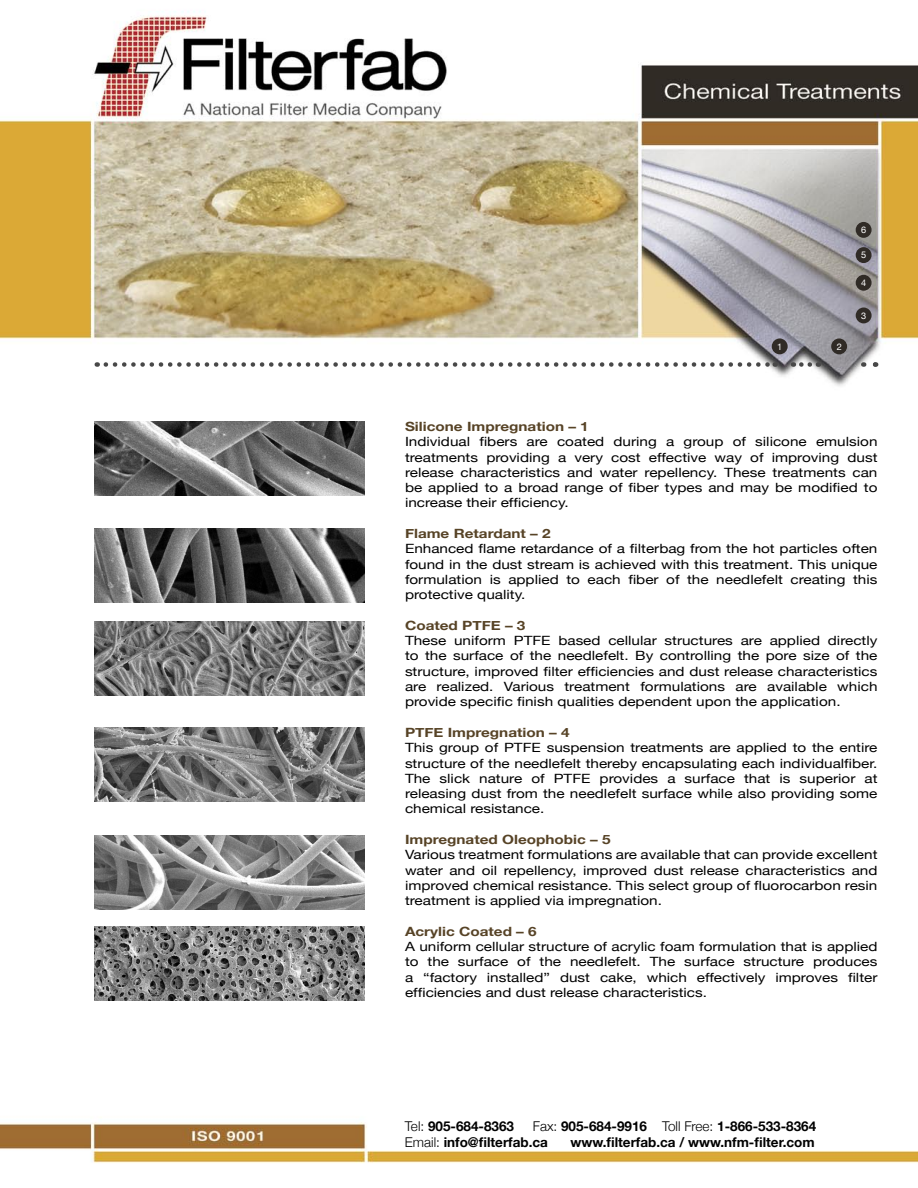
<style>
.page{position:relative;width:918px;height:1188px;background:#fff}
.page>*{position:absolute;margin:0;border:0;box-sizing:border-box;transform-origin:0 0}
.t1{font:700 13.5px "Helvetica Neue";color:#000}
.t2{font:12.75px/15.3px "Helvetica Neue";color:#000;scale:1.2 1}
.t3{font:700 12.75px "Helvetica Neue";color:#574326;scale:1.2 1}
.t4{font:9.15px "Helvetica Neue";color:#fff}
.s1{font-weight:300}
</style>
<div class="page">
<img style="left:0;top:11px;width:918px;height:1152px">
<img style="left:95px;top:421px;width:270px;height:74px">
<img style="left:95px;top:529px;width:269px;height:74px">
<img style="left:95px;top:622px;width:269px;height:74px">
<img style="left:94px;top:927px;width:270px;height:74px">
<img style="left:94px;top:727px;width:270px;height:74px">
<img style="left:94px;top:835px;width:270px;height:74px">
<div style="left:772px;top:338px;width:16px;height:16px;background:#302b26;border-radius:50%"></div>
<div style="left:831px;top:338px;width:16px;height:16px;background:#302b26;border-radius:50%"></div>
<div style="left:856px;top:308px;width:16px;height:15px;background:#302b26;border-radius:50%"></div>
<div style="left:856px;top:275px;width:16px;height:16px;background:#302b26;border-radius:50%"></div>
<div style="left:856px;top:222px;width:16px;height:16px;background:#302b26;border-radius:50%"></div>
<div style="left:856px;top:247px;width:16px;height:16px;background:#302b26;border-radius:50%"></div>
<svg style="left:106px;top:362px;width:670px;height:5px"></svg>
<svg style="left:863px;top:362px;width:13px;height:5px"></svg>
<svg style="left:801px;top:362px;width:18px;height:5px"></svg>
<p class="t4" style="left:861px;top:224px;width:7px">6</p>
<p class="t4" style="left:861px;top:250px;width:7px">5</p>
<p class="t4" style="left:861px;top:277px;width:7px">4</p>
<p class="t4" style="left:777px;top:341px;width:7px">1</p>
<p class="t4" style="left:837px;top:341px;width:7px">2</p>
<p class="t4" style="left:861px;top:310px;width:7px">3</p>
<p class="t3" style="left:405px;top:418px;width:155px">Silicone Impregnation – 1</p>
<p class="t2" style="left:405px;top:434px;width:395px">Individual fibers are coated during a group of silicone emulsion</p>
<p class="t2" style="left:405px;top:449px;width:395px">treatments providing a very cost effective way of improving dust</p>
<p class="t2" style="left:405px;top:464px;width:395px">release characteristics and water repellency. These treatments can be applied to a broad range of fiber types and may be modified to</p>
<p class="t2" style="left:405px;top:495px;width:138px">increase their efficiency.</p>
<p class="t3" style="left:405px;top:526px;width:123px">Flame Retardant – 2</p>
<p class="t2" style="left:405px;top:541px;width:395px;text-align:justify">Enhanced flame retardance of a filterbag from the hot particles often found in the dust stream is achieved with this treatment. This unique formulation is applied to each fiber of the needlefelt creating this</p>
<p class="t2" style="left:405px;top:587px;width:102px">protective quality.</p>
<p class="t3" style="left:405px;top:617px;width:102px">Coated PTFE – 3</p>
<p class="t2" style="left:405px;top:633px;width:395px">These uniform PTFE based cellular structures are applied directly</p>
<p class="t2" style="left:405px;top:648px;width:395px">to the surface of the needlefelt. By controlling the pore size of the</p>
<p class="t2" style="left:405px;top:663px;width:395px">structure, improved filter efficiencies and dust release characteristics</p>
<p class="t2" style="left:405px;top:679px;width:395px">are realized. Various treatment formulations are available which</p>
<p class="t2" style="left:405px;top:694px;width:364px">provide specific finish qualities dependent upon the application.</p>
<p class="t3" style="left:405px;top:724px;width:139px">PTFE Impregnation – 4</p>
<p class="t2" style="left:405px;top:740px;width:395px">This group of PTFE suspension treatments are applied to the entire structure of the needlefelt thereby encapsulating each individualfiber.</p>
<p class="t2" style="left:405px;top:770px;width:395px">The slick nature of PTFE provides a surface that is superior at</p>
<p class="t2" style="left:405px;top:786px;width:395px">releasing dust from the needlefelt surface while also providing some chemical resistance.</p>
<p class="t3" style="left:405px;top:832px;width:173px">Impregnated Oleophobic – 5</p>
<p class="t2" style="left:405px;top:847px;width:395px;text-align:justify">Various treatment formulations are available that can provide excellent water and oil repellency, improved dust release characteristics and improved chemical resistance. This select group of fluorocarbon resin treatment is applied via impregnation.</p>
<p class="t3" style="left:405px;top:923px;width:111px">Acrylic Coated – 6</p>
<p class="t2" style="left:405px;top:939px;width:395px">A uniform cellular structure of acrylic foam formulation that is applied</p>
<p class="t2" style="left:405px;top:954px;width:395px">to the surface of the needlefelt. The surface structure produces</p>
<p class="t2" style="left:405px;top:969px;width:395px">a “factory installed” dust cake, which effectively improves filter</p>
<p class="t2" style="left:405px;top:985px;width:253px">efficiencies and dust release characteristics.</p>
<p class="t1" style="left:405px;top:1118px;width:111px"><span class="s1">Tel:</span> 905-684-8363</p>
<p class="t1" style="left:533px;top:1118px;width:285px"><span class="s1">Fax:</span> 905-684-9916 <span class="s1">Toll Free:</span> 1-866-533-8364</p>
<p class="t1" style="left:405px;top:1134px;width:145px"><span class="s1">Email:</span> info@filterfab.ca</p>
<p class="t1" style="left:571px;top:1134px;width:246px">www.filterfab.ca / www.nfm-filter.com</p>
</div>
